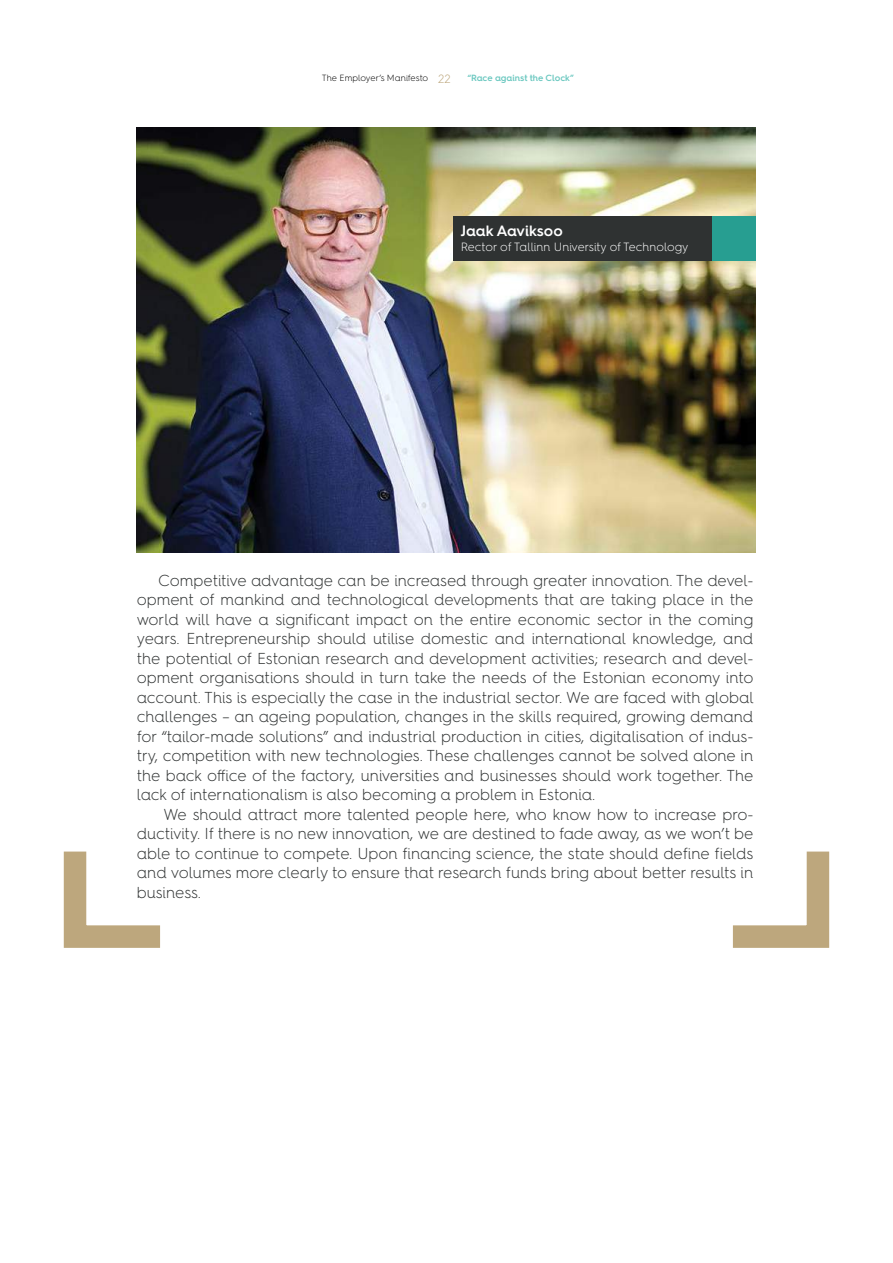
<style>
.page{position:relative;width:893px;height:1263px;background:#fff}
.page>*{position:absolute;margin:0;border:0;box-sizing:border-box;transform-origin:0 0}
.t1{font:300 15.9px/19.5px "Hurme Geometric Sans 4";letter-spacing:-.005em;color:#2f3232;text-align:justify}
.t2{font:600 15px "Hurme Geometric Sans 4";color:#fff}
.t3{font:300 12px "Hurme Geometric Sans 4";letter-spacing:-.005em;color:#fff}
.t4{font:300 9px "Hurme Geometric Sans 4";letter-spacing:-.005em;color:#000}
.t5{font:600 9px "Hurme Geometric Sans 4";color:#6bc8c0}
.s1{font-size:12px;color:#bda77d}
</style>
<div class="page">
<img style="left:136px;top:128px;width:620px;height:425px">
<svg style="left:732px;top:851px;width:98px;height:97px"></svg>
<svg style="left:63px;top:851px;width:98px;height:97px"></svg>
<div style="left:453px;top:216px;width:303px;height:44px;background:#2f3232"></div>
<div style="left:712px;top:216px;width:44px;height:44px;background:#279e91"></div>
<p class="t4" style="left:322px;top:72px;width:131px">The Employer’s Manifesto <span class="s1">22</span></p>
<p class="t5" style="left:467px;top:72px;width:108px">“Race against the Clock”</p>
<p class="t2" style="left:461px;top:220px;width:103px">Jaak Aaviksoo</p>
<p class="t3" style="left:461px;top:238px;width:229px">Rector of Tallinn University of Technology</p>
<p class="t1" style="left:137px;top:570px;width:619px;text-indent:21px">Competitive advantage can be increased through greater innovation. The devel&shy;opment of mankind and technological developments that are taking place in the world will have a significant impact on the entire economic sector in the coming years. Entrepreneurship should utilise domestic and international knowledge, and the potential of Estonian research and development activities; research and devel&shy;opment organisations should in turn take the needs of the Estonian economy into account. This is especially the case in the industrial sector. We are faced with global challenges – an ageing population, changes in the skills required, growing demand for “tailor-made solutions” and industrial production in cities, digitalisation of indus&shy;try, competition with new technologies. These challenges cannot be solved alone in the back office of the factory, universities and businesses should work together. The lack of internationalism is also becoming a problem in Estonia.</p>
<p class="t1" style="left:137px;top:804px;width:618px;text-indent:27px">We should attract more talented people here, who know how to increase pro&shy;ductivity. If there is no new innovation, we are destined to fade away, as we won’t be able to continue to compete. Upon financing science, the state should define fields and volumes more clearly to ensure that research funds bring about better results in business.</p>
</div>
